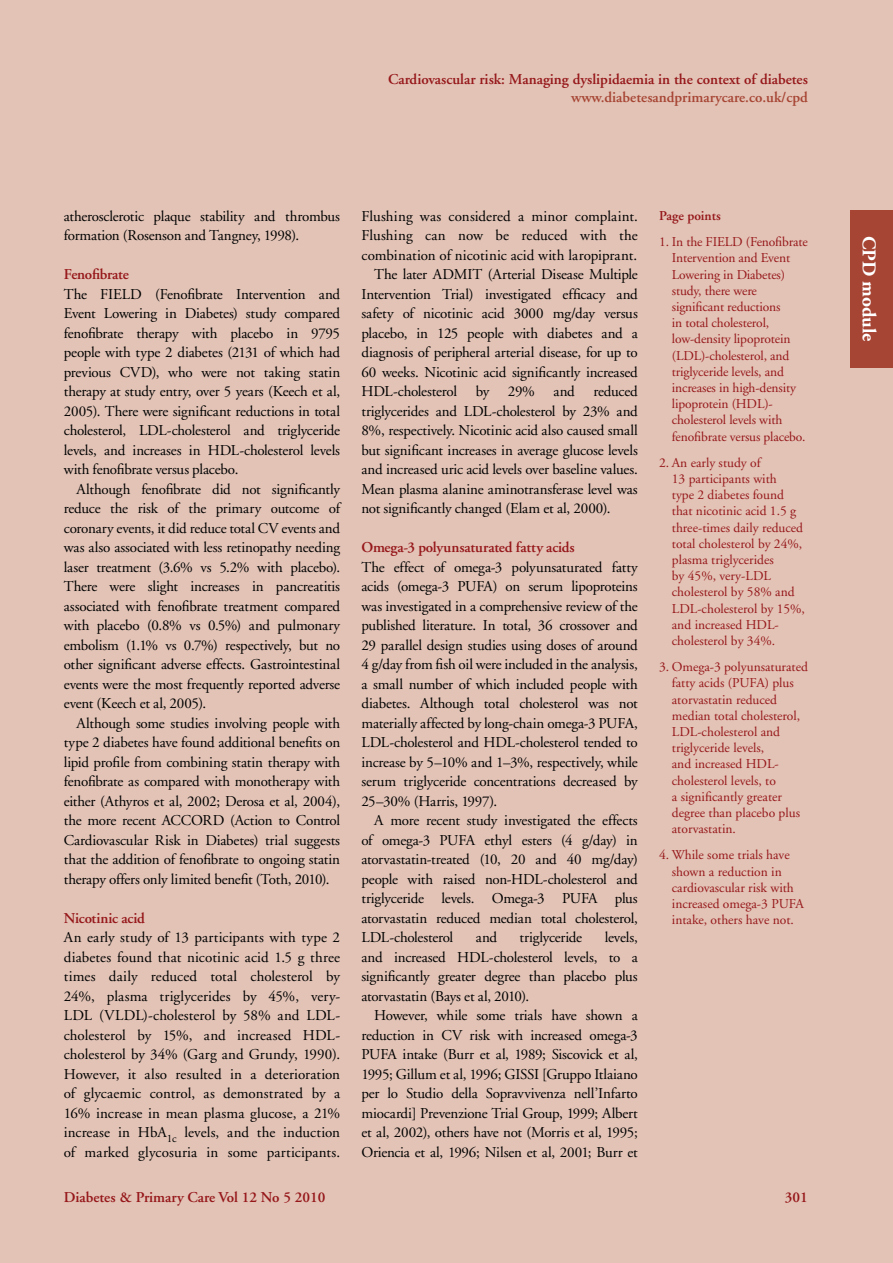
<style>
.page{position:relative;width:893px;height:1263px;background:#e2c3b6}
.page>*{position:absolute;margin:0;border:0;box-sizing:border-box;transform-origin:0 0}
.t1{font:700 19.5px "Adobe Garamond";letter-spacing:-.01em;color:#fff}
.t2{font:15px/19.5px "Adobe Garamond";letter-spacing:-.01em;color:#000;text-align:justify}
.t3{font:600 15px "Adobe Garamond";color:#96171a}
.t4{font:600 15px "Adobe Garamond";color:#a74534}
.t5{font:15px "Adobe Garamond";letter-spacing:.01em;color:#000}
.t6{font:600 15px "Adobe Garamond";letter-spacing:-.02em;color:#96171a}
.t7{font:13.5px/16.2px "Adobe Garamond";color:#96171a}
.t8{font:600 13.5px "Adobe Garamond";color:#96171a}
</style>
<div class="page">
<div style="left:850px;top:210px;width:43px;height:157px;background:#a74534"></div>
<p class="t3" style="left:388px;top:71px;width:421px">Cardiovascular risk: Managing dyslipidaemia in the context of diabetes</p>
<p class="t4" style="left:571px;top:89px;width:238px">www.diabetesandprimarycare.co.uk/cpd</p>
<p class="t2" style="left:64px;top:207px;width:278px">atherosclerotic plaque stability and thrombus formation (Rosenson and Tangney, 1998).</p>
<p class="t6" style="left:64px;top:266px;width:67px">Fenofibrate</p>
<p class="t2" style="left:64px;top:285px;width:278px">The FIELD (Fenofibrate Intervention and Event Lowering in Diabetes) study compared fenofibrate therapy with placebo in 9795 people with type 2 diabetes (2131 of which had previous CVD), who were not taking statin therapy at study entry, over 5 years (Keech et al, 2005). There were significant reductions in total cholesterol, LDL-cholesterol and triglyceride levels, and increases in HDL-cholesterol levels with fenofibrate versus placebo.</p>
<p class="t2" style="left:64px;top:480px;width:278px;text-indent:13px">Although fenofibrate did not significantly reduce the risk of the primary outcome of coronary events, it did reduce total CV events and was also associated with less retinopathy needing laser treatment (3.6% vs 5.2% with placebo).<br>There were slight increases in pancreatitis associated with fenofibrate treatment compared with placebo (0.8% vs 0.5%) and pulmonary embolism (1.1% vs 0.7%) respectively, but no other significant adverse effects. Gastrointestinal events were the most frequently reported adverse event (Keech et al, 2005).</p>
<p class="t2" style="left:64px;top:714px;width:278px;text-indent:13px">Although some studies involving people with type 2 diabetes have found additional benefits on lipid profile from combining statin therapy with fenofibrate as compared with monotherapy with either (Athyros et al, 2002; Derosa et al, 2004), the more recent ACCORD (Action to Control Cardiovascular Risk in Diabetes) trial suggests that the addition of fenofibrate to ongoing statin therapy offers only limited benefit (Toth, 2010).</p>
<p class="t3" style="left:64px;top:910px;width:82px">Nicotinic acid</p>
<p class="t2" style="left:64px;top:928px;width:278px">An early study of 13 participants with type 2 diabetes found that nicotinic acid 1.5 g three times daily reduced total cholesterol by 24%, plasma triglycerides by 45%, very-LDL (VLDL)-cholesterol by 58% and LDL&shy;cholesterol by 15%, and increased HDL&shy;cholesterol by 34% (Garg and Grundy, 1990).<br>However, it also resulted in a deterioration of glycaemic control, as demonstrated by a 16% increase in mean plasma glucose, a 21% increase in HbA<sub>1c</sub> levels, and the induction of marked glycosuria in some participants.</p>
<p class="t2" style="left:361px;top:207px;width:278px">Flushing was considered a minor complaint.</p>
<p class="t5" style="left:361px;top:227px;width:278px">Flushing can now be reduced with the</p>
<p class="t2" style="left:361px;top:246px;width:277px">combination of nicotinic acid with laropiprant.</p>
<p class="t2" style="left:374px;top:265px;width:265px">The later ADMIT (Arterial Disease Multiple</p>
<p class="t2" style="left:361px;top:285px;width:278px">Intervention Trial) investigated efficacy and</p>
<p class="t2" style="left:361px;top:304px;width:278px">safety of nicotinic acid 3000 mg/day versus</p>
<p class="t2" style="left:361px;top:324px;width:278px">placebo, in 125 people with diabetes and a</p>
<p class="t2" style="left:361px;top:343px;width:278px">diagnosis of peripheral arterial disease, for up to</p>
<p class="t2" style="left:361px;top:363px;width:278px">60 weeks. Nicotinic acid significantly increased</p>
<p class="t2" style="left:361px;top:382px;width:278px">HDL-cholesterol by 29% and reduced</p>
<p class="t2" style="left:361px;top:402px;width:278px">triglycerides and LDL-cholesterol by 23% and</p>
<p class="t2" style="left:361px;top:421px;width:278px">8%, respectively. Nicotinic acid also caused small</p>
<p class="t2" style="left:361px;top:441px;width:278px">but significant increases in average glucose levels</p>
<p class="t2" style="left:361px;top:460px;width:278px">and increased uric acid levels over baseline values.</p>
<p class="t2" style="left:361px;top:480px;width:278px">Mean plasma alanine aminotransferase level was</p>
<p class="t2" style="left:361px;top:499px;width:251px">not significantly changed (Elam et al, 2000).</p>
<p class="t3" style="left:361px;top:539px;width:215px">Omega-3 polyunsaturated fatty acids</p>
<p class="t2" style="left:361px;top:558px;width:278px">The effect of omega-3 polyunsaturated fatty acids (omega-3 PUFA) on serum lipoproteins was investigated in a comprehensive review of the published literature. In total, 36 crossover and 29 parallel design studies using doses of around 4 g/day from fish oil were included in the analysis, a small number of which included people with diabetes. Although total cholesterol was not materially affected by long-chain omega-3 PUFA, LDL-cholesterol and HDL-cholesterol tended to increase by 5–10% and 1–3%, respectively, while serum triglyceride concentrations decreased by 25–30% (Harris, 1997).</p>
<p class="t2" style="left:361px;top:811px;width:278px;text-indent:13px">A more recent study investigated the effects of omega-3 PUFA ethyl esters (4 g/day) in atorvastatin-treated (10, 20 and 40 mg/day) people with raised non-HDL-cholesterol and triglyceride levels. Omega-3 PUFA plus atorvastatin reduced median total cholesterol, LDL-cholesterol</p>
<p class="t2" style="left:361px;top:928px;width:278px;text-indent:243px">levels, and increased HDL-cholesterol levels, to a significantly greater degree than placebo plus atorvastatin (Bays et al, 2010).</p>
<p class="t2" style="left:361px;top:1006px;width:278px;text-indent:13px">However, while some trials have shown a reduction in CV risk with increased omega-3<br>PUFA intake (Burr et al, 1989; Siscovick et al, 1995; Gillum et al, 1996; GISSI [Gruppo Itlaiano per lo Studio della Sopravvivenza nell’Infarto miocardi] Prevenzione Trial Group, 1999; Albert et al, 2002), others have not (Morris et al, 1995; Oriencia et al, 1996; Nilsen et al, 2001; Burr et</p>
<p class="t2" style="left:476px;top:928px;width:23px">and</p>
<p class="t2" style="left:520px;top:928px;width:64px">triglyceride</p>
<p class="t8" style="left:659px;top:208px;width:63px">Page points</p>
<p class="t7" style="left:672px;top:234px;width:137px;text-indent:-13px">1. In the FIELD (Fenofibrate<br>Intervention and Event<br>Lowering in Diabetes) study, there were significant reductions<br>in total cholesterol, low-density lipoprotein (LDL)-cholesterol, and triglyceride levels, and increases in high-density lipoprotein (HDL)- cholesterol levels with fenofibrate versus placebo.</p>
<p class="t7" style="left:672px;top:455px;width:135px;text-indent:-13px">2. An early study of<br>13 participants with<br>type 2 diabetes found that nicotinic acid 1.5 g three-times daily reduced total cholesterol by 24%, plasma triglycerides<br>by 45%, very-LDL cholesterol by 58% and<br>LDL-cholesterol by 15%, and increased HDL&shy;cholesterol by 34%.</p>
<p class="t7" style="left:672px;top:659px;width:138px;text-indent:-13px">3. Omega-3 polyunsaturated fatty acids (PUFA) plus atorvastatin reduced median total cholesterol,<br>LDL-cholesterol and triglyceride levels,<br>and increased HDL&shy;cholesterol levels, to<br>a significantly greater degree than placebo plus atorvastatin.</p>
<p class="t7" style="left:672px;top:847px;width:134px;text-indent:-13px">4. While some trials have shown a reduction in cardiovascular risk with increased omega-3 PUFA intake, others have not.</p>
<p class="t3" style="left:64px;top:1189px;width:263px">Diabetes &amp; Primary Care Vol 12 No 5 2010</p>
<p class="t3" style="left:785px;top:1189px;width:24px">301</p>
<h1 class="t1" style="left:880px;top:236px;width:107px;rotate:90deg">CPD module</h1>
</div>
